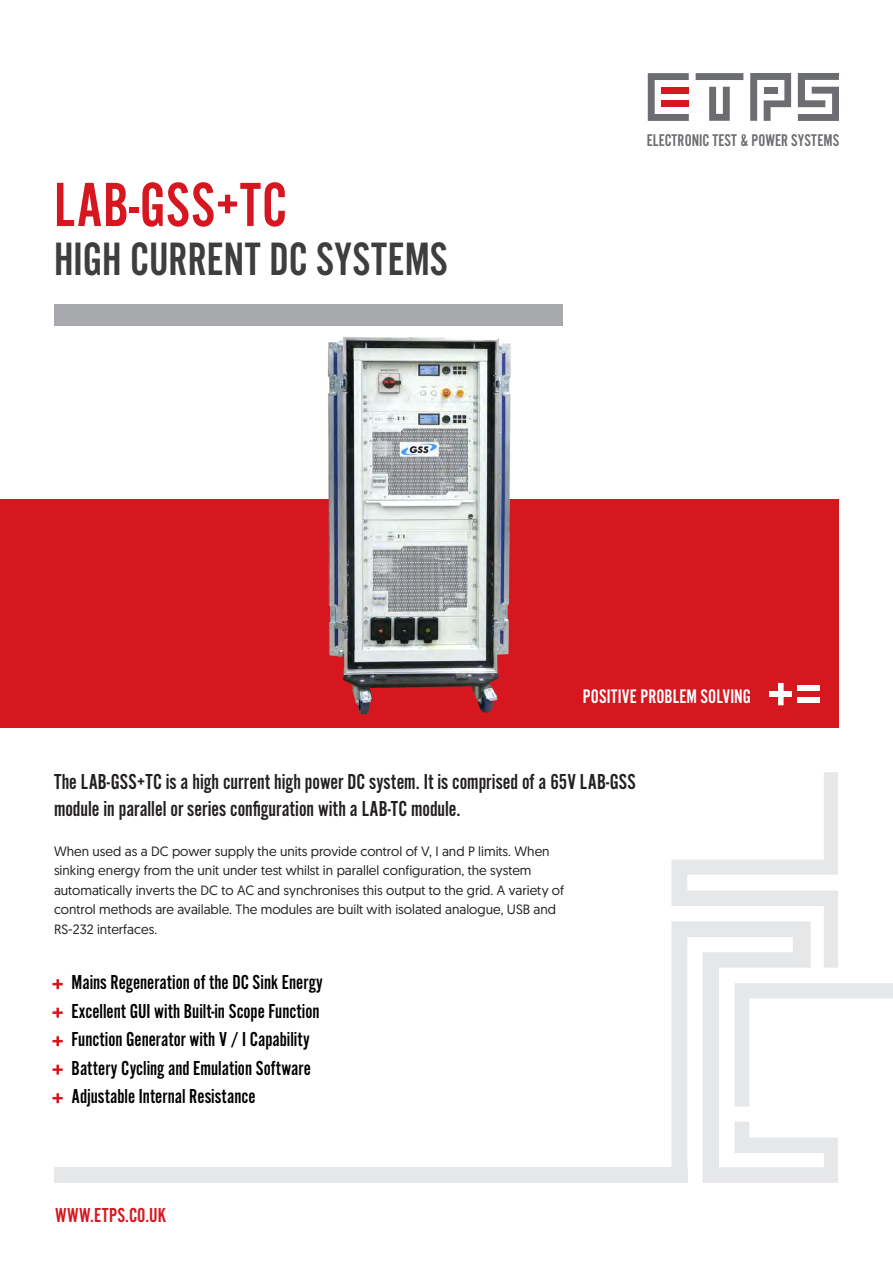
<style>
.page{position:relative;width:893px;height:1263px;background:#fff}
.page>*{position:absolute;margin:0;border:0;box-sizing:border-box;transform-origin:0 0}
.t1{font:64.8px "Alternate Got No 2 D";letter-spacing:.01em;color:#d7171f}
.t2{font:48.6px "Alternate Got No 2 D";color:#3e3e3f}
.t3{font:22.5px/27px "Alternate Got No 2 D";color:#231f20}
.t4{font:21px "Alternate Got No 2 D";color:#000}
.t5{font:21px "Alternate Got No 2 D";letter-spacing:.015em;color:#d7171f}
.t6{font:20.4px "Alternate Got No 2 D";color:#fff}
.t7{font:17.55px "Alternate Got No 2 D";color:#6c6d70}
.t8{font:13.5px/19.5px "Geomanist";color:#231f20}
</style>
<div class="page">
<div style="left:54px;top:304px;width:509px;height:22px;background:#a8a9ad"></div>
<svg style="left:798px;top:73px;width:41px;height:48px"></svg>
<svg style="left:709px;top:87px;width:21px;height:34px"></svg>
<svg style="left:648px;top:73px;width:41px;height:48px"></svg>
<div style="left:661px;top:87px;width:28px;height:7px;background:#d7171f"></div>
<div style="left:661px;top:100px;width:28px;height:7px;background:#d7171f"></div>
<svg style="left:750px;top:73px;width:41px;height:48px"></svg>
<div style="left:696px;top:73px;width:47px;height:7px;background:#6c6d70"></div>
<div style="left:764px;top:87px;width:14px;height:7px;background:#6c6d70"></div>
<div style="left:0;top:500px;width:839px;height:228px;background:#d7171f"></div>
<svg style="left:52px;top:979px;width:11px;height:10px"></svg>
<svg style="left:52px;top:1008px;width:11px;height:10px"></svg>
<svg style="left:52px;top:1036px;width:11px;height:10px"></svg>
<svg style="left:52px;top:1065px;width:11px;height:10px"></svg>
<svg style="left:52px;top:1093px;width:11px;height:10px"></svg>
<div style="left:769px;top:691px;width:23px;height:6px;background:#fff"></div>
<div style="left:778px;top:683px;width:6px;height:22px;background:#fff"></div>
<div style="left:797px;top:685px;width:22px;height:6px;background:#fff"></div>
<div style="left:797px;top:697px;width:22px;height:6px;background:#fff"></div>
<img style="left:328px;top:336px;width:185px;height:379px">
<div style="left:54px;top:1167px;width:633px;height:16px;background:#e6e7e9"></div>
<svg style="left:671px;top:772px;width:222px;height:411px"></svg>
<p class="t1" style="left:54px;top:170px;width:234px">LAB-GSS+TC</p>
<p class="t2" style="left:54px;top:233px;width:395px">HIGH CURRENT DC SYSTEMS</p>
<p class="t7" style="left:647px;top:131px;width:194px">ELECTRONIC TEST &amp; POWER SYSTEMS</p>
<p class="t6" style="left:583px;top:686px;width:169px">POSITIVE PROBLEM SOLVING</p>
<p class="t3" style="left:54px;top:769px;width:583px">The LAB-GSS+TC is a high current high power DC system. It is comprised of a 65V LAB-GSS module in parallel or series configuration with a LAB-TC module.</p>
<p class="t8" style="left:54px;top:841px;width:512px">When used as a DC power supply the units provide control of V, I and P limits. When sinking energy from the unit under test whilst in parallel configuration, the system automatically inverts the DC to AC and synchronises this output to the grid. A variety of control methods are available. The modules are built with isolated analogue, USB and</p>
<p class="t8" style="left:54px;top:919px;width:105px">RS-232 interfaces.</p>
<p class="t4" style="left:72px;top:971px;width:253px">Mains Regeneration of the DC Sink Energy</p>
<p class="t4" style="left:72px;top:999px;width:249px">Excellent GUI with Built-in Scope Function</p>
<p class="t4" style="left:72px;top:1028px;width:240px">Function Generator with V / I Capability</p>
<p class="t4" style="left:72px;top:1056px;width:241px">Battery Cycling and Emulation Software</p>
<p class="t4" style="left:72px;top:1085px;width:185px">Adjustable Internal Resistance</p>
<p class="t5" style="left:55px;top:1204px;width:112px">WWW.ETPS.CO.UK</p>
</div>
